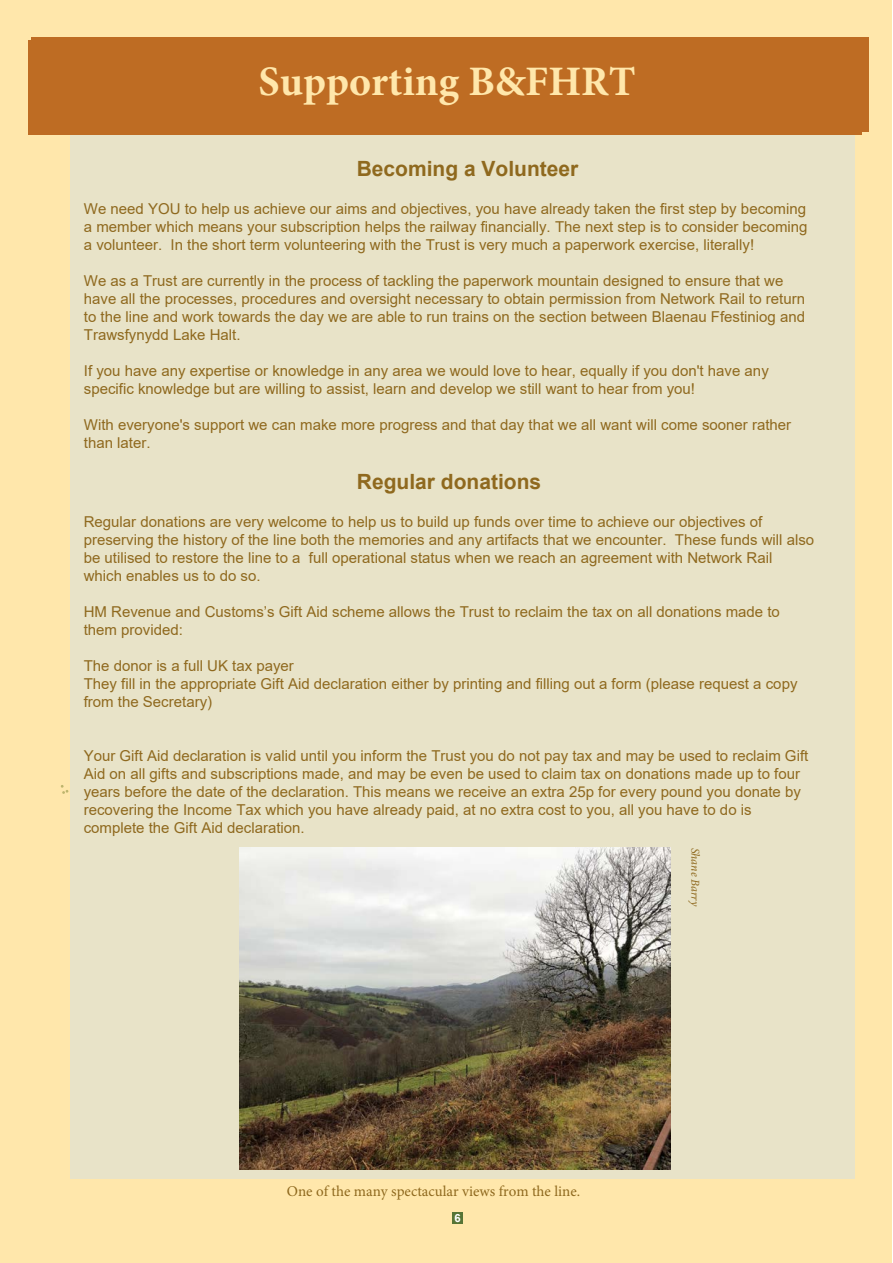
<style>
.page{position:relative;width:893px;height:1263px;background:#fff}
.page>*{position:absolute;margin:0;border:0;box-sizing:border-box;transform-origin:0 0}
.t1{font:700 42px "Minion Pro";color:#ffe7ab}
.t2{font:700 21px "Arial";color:#8f691e}
.t3{font:15px/18px "Arial";color:#8f691e}
.t4{font:15px "Minion Pro";color:#8f691e}
.t5{font:italic 12px "Minion Pro";color:#8f691e}
.t6{font:700 11.25px "Arial";color:#fff}
</style>
<div class="page">
<div style="left:0;top:0;width:892px;height:1263px;background:#ffe7ab"></div>
<div style="left:70px;top:83px;width:785px;height:1095px;background:#e8e3c8"></div>
<div style="left:452px;top:1212px;width:11px;height:11px;background:#577435"></div>
<div style="left:28px;top:40px;width:833px;height:94px;background:#be6c23"></div>
<div style="left:31px;top:37px;width:837px;height:94px;background:#be6c23"></div>
<svg style="left:61px;top:785px;width:8px;height:9px"></svg>
<img style="left:240px;top:847px;width:430px;height:323px">
<h1 class="t1" style="left:259px;top:51px;width:379px">Supporting B&amp;FHRT</h1>
<h2 class="t2" style="left:357px;top:153px;width:223px">Becoming a Volunteer</h2>
<p class="t3" style="left:84px;top:200px;width:725px;text-align:justify">We need YOU to help us achieve our aims and objectives, you have already taken the first step by becoming a member which means your subscription helps the railway financially. The next step is to consider becoming a volunteer. In the short term volunteering with the Trust is very much a paperwork exercise, literally!</p>
<p class="t3" style="left:84px;top:272px;width:723px">We as a Trust are currently in the process of tackling the paperwork mountain designed to ensure that we have all the processes, procedures and oversight necessary to obtain permission from Network Rail to return to the line and work towards the day we are able to run trains on the section between Blaenau Ffestiniog and Trawsfynydd Lake Halt.</p>
<p class="t3" style="left:84px;top:362px;width:686px">If you have any expertise or knowledge in any area we would love to hear, equally if you don't have any specific knowledge but are willing to assist, learn and develop we still want to hear from you!</p>
<p class="t3" style="left:84px;top:416px;width:709px">With everyone's support we can make more progress and that day that we all want will come sooner rather than later.</p>
<h2 class="t2" style="left:357px;top:467px;width:186px">Regular donations</h2>
<p class="t3" style="left:84px;top:513px;width:732px">Regular donations are very welcome to help us to build up funds over time to achieve our objectives of preserving the history of the line both the memories and any artifacts that we encounter. These funds will also be utilised to restore the line to a full operational status when we reach an agreement with Network Rail which enables us to do so.</p>
<p class="t3" style="left:84px;top:603px;width:698px">HM Revenue and Customs’s Gift Aid scheme allows the Trust to reclaim the tax on all donations made to them provided:</p>
<p class="t3" style="left:84px;top:657px;width:715px">The donor is a full UK tax payer<br>They fill in the appropriate Gift Aid declaration either by printing and filling out a form (please request a copy from the Secretary)</p>
<p class="t3" style="left:84px;top:747px;width:726px">Your Gift Aid declaration is valid until you inform the Trust you do not pay tax and may be used to reclaim Gift Aid on all gifts and subscriptions made, and may be even be used to claim tax on donations made up to four years before the date of the declaration. This means we receive an extra 25p for every pound you donate by recovering the Income Tax which you have already paid, at no extra cost to you, all you have to do is complete the Gift Aid declaration.</p>
<p class="t5" style="left:704px;top:847px;width:61px;rotate:90deg">Shane Barry</p>
<p class="t4" style="left:287px;top:1181px;width:295px">One of the many spectacular views from the line.</p>
<p class="t6" style="left:454px;top:1210px;width:8px">6</p>
</div>
